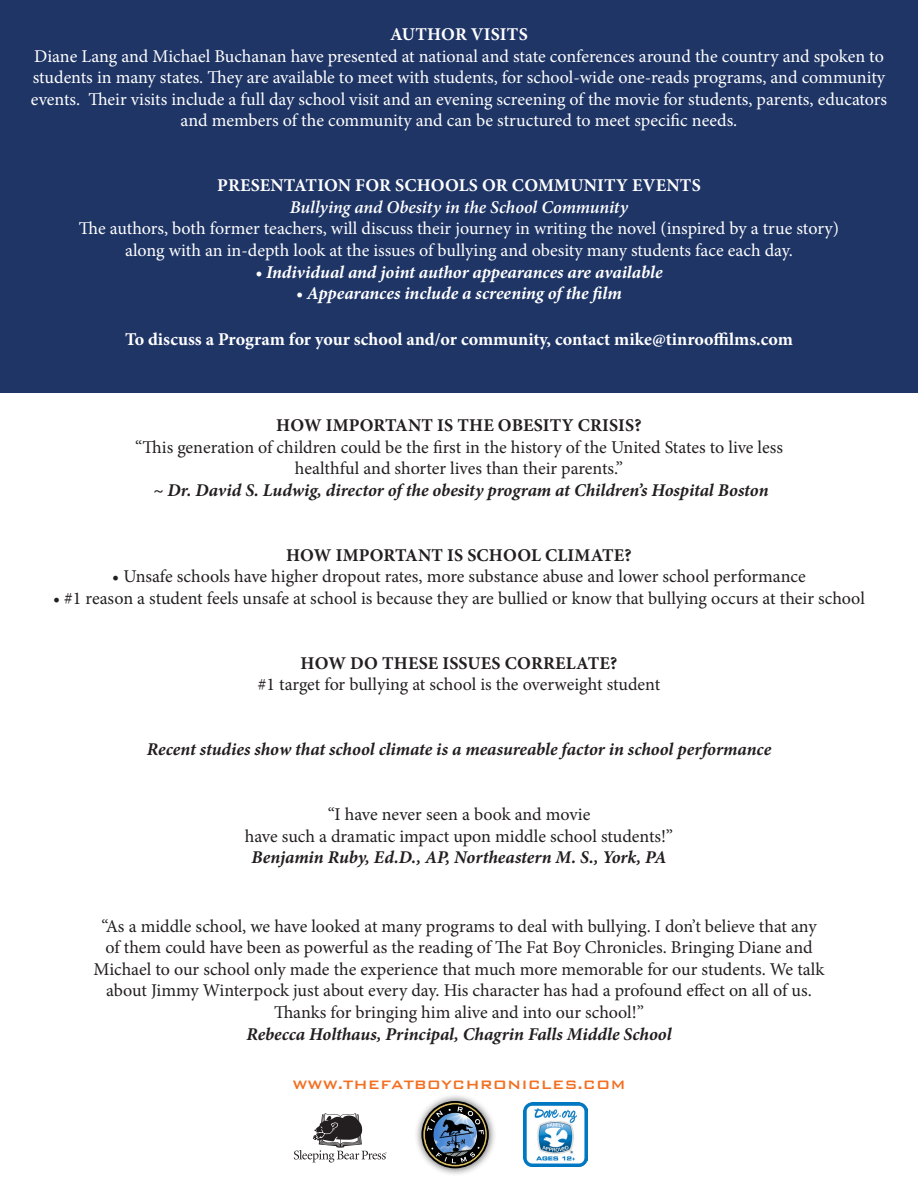
<style>
.page{position:relative;width:918px;height:1188px;background:#fff}
.page>*{position:absolute;margin:0;border:0;box-sizing:border-box;transform-origin:0 0}
.t1{font:18px "Minion Pro";letter-spacing:-.005em;color:#231f20}
.t2{font:18px/21.6px "Minion Pro";letter-spacing:-.005em;color:#fff;text-align:center}
.t3{font:italic 700 18px "Minion Pro";letter-spacing:-.005em;color:#231f20}
.t4{font:700 18px "Minion Pro";color:#fff}
.t5{font:italic 700 18px "Minion Pro";letter-spacing:-.005em;color:#fff}
.t6{font:700 18px "Minion Pro";letter-spacing:.01em;color:#231f20}
.t7{font:italic 600 18px "Minion Pro";letter-spacing:-.005em;color:#fff}
.t8{font:500 16.35px "Bank Gothic";color:#f36f21}
</style>
<div class="page">
<div style="left:0;top:0;width:917px;height:392px;background:#1f3566"></div>
<div style="left:413px;top:1093px;width:84px;height:83px;background:#231f20;opacity:.75"></div>
<svg style="left:422px;top:1102px;width:66px;height:65px"></svg>
<div style="left:421px;top:1101px;width:68px;height:67px;border:2px solid #000;border-radius:50%"></div>
<img style="left:430px;top:1114px;width:50px;height:45px">
<div style="left:425px;top:1105px;width:60px;height:60px;border:8px solid #000;border-radius:50%"></div>
<svg style="left:427px;top:1110px;width:16px;height:21px"></svg>
<svg style="left:457px;top:1107px;width:23px;height:17px"></svg>
<svg style="left:479px;top:1130px;width:5px;height:4px"></svg>
<svg style="left:431px;top:1147px;width:48px;height:17px"></svg>
<img style="left:524px;top:1102px;width:64px;height:64px">
<svg style="left:294px;top:1113px;width:93px;height:50px"></svg>
<p class="t4" style="left:390px;top:22px;width:139px">AUTHOR VISITS</p>
<p class="t2" style="left:31px;top:45px;width:858px">Diane Lang and Michael Buchanan have presented at national and state conferences around the country and spoken to students in many states. They are available to meet with students, for school-wide one-reads programs, and community events. Their visits include a full day school visit and an evening screening of the movie for students, parents, educators and members of the community and can be structured to meet specific needs.</p>
<p class="t4" style="left:217px;top:173px;width:485px">PRESENTATION FOR SCHOOLS OR COMMUNITY EVENTS</p>
<p class="t7" style="left:290px;top:195px;width:340px">Bullying and Obesity in the School Community</p>
<p class="t2" style="left:79px;top:218px;width:762px">The authors, both former teachers, will discuss their journey in writing the novel (inspired by a true story)</p>
<p class="t2" style="left:125px;top:240px;width:669px">along with an in-depth look at the issues of bullying and obesity many students face each day.</p>
<p class="t5" style="left:255px;top:259px;width:409px">• Individual and joint author appearances are available</p>
<p class="t5" style="left:296px;top:281px;width:327px">• Appearances include a screening of the film</p>
<p class="t4" style="left:125px;top:326px;width:669px">To discuss a Program for your school and/or community, contact mike@tinrooffilms.com</p>
<p class="t6" style="left:276px;top:413px;width:367px">HOW IMPORTANT IS THE OBESITY CRISIS?</p>
<p class="t1" style="left:135px;top:435px;width:649px">“This generation of children could be the first in the history of the United States to live less</p>
<p class="t1" style="left:295px;top:457px;width:330px">healthful and shorter lives than their parents.”</p>
<p class="t3" style="left:153px;top:478px;width:617px">~ Dr. David S. Ludwig, director of the obesity program at Children’s Hospital Boston</p>
<p class="t6" style="left:286px;top:542px;width:347px">HOW IMPORTANT IS SCHOOL CLIMATE?</p>
<p class="t1" style="left:112px;top:565px;width:695px">• Unsafe schools have higher dropout rates, more substance abuse and lower school performance</p>
<p class="t1" style="left:53px;top:586px;width:813px">• #1 reason a student feels unsafe at school is because they are bullied or know that bullying occurs at their school</p>
<p class="t6" style="left:301px;top:650px;width:318px">HOW DO THESE ISSUES CORRELATE?</p>
<p class="t1" style="left:258px;top:673px;width:404px">#1 target for bullying at school is the overweight student</p>
<p class="t3" style="left:147px;top:737px;width:626px">Recent studies show that school climate is a measureable factor in school performance</p>
<p class="t1" style="left:328px;top:802px;width:264px">“I have never seen a book and movie</p>
<p class="t1" style="left:245px;top:824px;width:430px">have such a dramatic impact upon middle school students!”</p>
<p class="t3" style="left:252px;top:845px;width:416px">Benjamin Ruby, Ed.D., AP, Northeastern M. S., York, PA</p>
<p class="t1" style="left:101px;top:914px;width:717px">“As a middle school, we have looked at many programs to deal with bullying. I don’t believe that any</p>
<p class="t1" style="left:105px;top:935px;width:709px">of them could have been as powerful as the reading of The Fat Boy Chronicles. Bringing Diane and</p>
<p class="t1" style="left:94px;top:957px;width:732px">Michael to our school only made the experience that much more memorable for our students. We talk</p>
<p class="t1" style="left:106px;top:979px;width:707px">about Jimmy Winterpock just about every day. His character has had a profound effect on all of us.</p>
<p class="t1" style="left:274px;top:1000px;width:371px">Thanks for bringing him alive and into our school!”</p>
<p class="t3" style="left:246px;top:1021px;width:427px">Rebecca Holthaus, Principal, Chagrin Falls Middle School</p>
<p class="t8" style="left:292px;top:1072px;width:335px">WWW.THEFATBOYCHRONICLES.COM</p>
</div>
